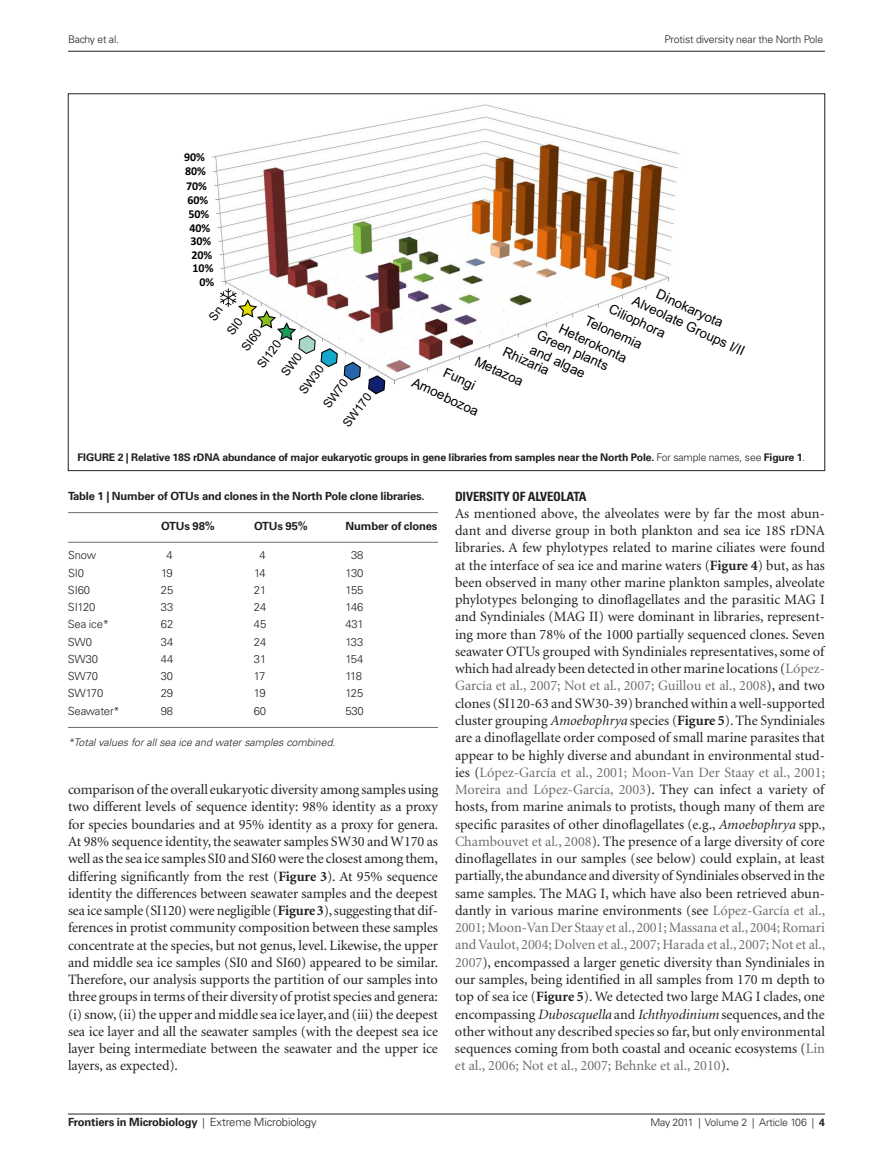
<style>
.page{position:relative;width:893px;height:1170px;background:#fff}
.page>*{position:absolute;margin:0;border:0;box-sizing:border-box;transform-origin:0 0}
.t1{font:14.25px/17.2px "Minion";letter-spacing:-.005em;color:#231f20;text-align:justify}
.t2{font:13.5px/15.1px "Arial";color:#000}
.t3{font:700 condensed 12.75px "Univers";letter-spacing:-.01em;color:#231f20}
.t4{font:700 12px "Calibri";letter-spacing:-.005em;color:#000}
.t5{font:12px "Arial";color:#000}
.t6{font:700 11.25px "Univers";letter-spacing:-.015em;color:#231f20}
.t7{font:300 11.25px "Univers";letter-spacing:-.015em;color:#231f20}
.t8{font:700 10.5px "Univers";letter-spacing:-.015em;color:#231f20}
.t9{font:300 10.5px "Univers";letter-spacing:-.015em;color:#231f20}
.t10{font:italic 300 10.5px "Univers";color:#231f20}
.s1{font-weight:300}
.s2{font-weight:700}
.s3{color:#6c6d70}
.s4{font-style:italic}
.s5{font-weight:300;font-size:10.5px}
</style>
<div class="page">
<hr style="left:68px;top:512px;width:370px;height:1px;background:#6c6d70">
<hr style="left:68px;top:542px;width:370px;height:1px;background:#6c6d70">
<hr style="left:68px;top:727px;width:370px;height:1px;background:#6c6d70">
<img style="left:212px;top:104px;width:467px;height:197px">
<hr style="left:68px;top:51px;width:757px;height:1px;background:#231f20">
<hr style="left:68px;top:1113px;width:757px;height:1px;background:#231f20">
<svg style="left:212px;top:213px;width:396px;height:181px"></svg>
<p class="t9" style="left:68px;top:33px;width:53px">Bachy et al.</p>
<p class="t9" style="left:664px;top:33px;width:160px">Protist diversity near the North Pole</p>
<p class="t4" style="left:184px;top:150px;width:22px">90%</p>
<p class="t4" style="left:185px;top:164px;width:22px">80%</p>
<p class="t4" style="left:186px;top:178px;width:22px">70%</p>
<p class="t4" style="left:187px;top:192px;width:22px">60%</p>
<p class="t4" style="left:188px;top:206px;width:22px">50%</p>
<p class="t4" style="left:189px;top:220px;width:22px">40%</p>
<p class="t4" style="left:190px;top:234px;width:22px">30%</p>
<p class="t4" style="left:192px;top:247px;width:22px">20%</p>
<p class="t4" style="left:193px;top:261px;width:22px">10%</p>
<p class="t4" style="left:200px;top:274px;width:16px">0%</p>
<p class="t5" style="left:238px;top:345px;width:26px;rotate:-53deg">SI60</p>
<p class="t5" style="left:254px;top:362px;width:33px;rotate:-53deg">SI120</p>
<p class="t5" style="left:296px;top:388px;width:34px;rotate:-53deg">SW30</p>
<p class="t5" style="left:320px;top:402px;width:34px;rotate:-53deg">SW70</p>
<p class="t5" style="left:339px;top:421px;width:41px;rotate:-53deg">SW170</p>
<p class="t2" style="left:660px;top:286px;width:74px;rotate:25deg">Dinokaryota</p>
<p class="t2" style="left:636px;top:293px;width:124px;rotate:25deg">Alveolate Groups I/II</p>
<p class="t2" style="left:613px;top:301px;width:62px;rotate:25deg">Ciliophora</p>
<p class="t2" style="left:589px;top:312px;width:63px;rotate:25deg">Telonemia</p>
<p class="t2" style="left:547px;top:313px;width:92px;text-indent:17px;rotate:25deg">Heterokonta<br>Green plants</p>
<p class="t2" style="left:507px;top:343px;width:51px;rotate:25deg">Rhizaria</p>
<p class="t2" style="left:534px;top:342px;width:61px;rotate:25deg">and algae</p>
<p class="t2" style="left:479px;top:353px;width:53px;rotate:25deg">Metazoa</p>
<p class="t2" style="left:447px;top:364px;width:35px;rotate:25deg">Fungi</p>
<p class="t2" style="left:416px;top:374px;width:74px;rotate:25deg">Amoebozoa</p>
<p class="t8" style="left:78px;top:451px;width:729px">Figure 2 | Relative 18S rDNA abundance of major eukaryotic groups in gene libraries from samples near the North Pole. <span class="s1">For sample names, see</span> Figure 1<span class="s1">.</span></p>
<p class="t6" style="left:68px;top:489px;width:358px">Table 1 | Number of OTUs and clones in the North Pole clone libraries.</p>
<p class="t6" style="left:161px;top:519px;width:55px">OTUs 98%</p>
<p class="t6" style="left:254px;top:519px;width:55px">OTUs 95%</p>
<p class="t6" style="left:346px;top:519px;width:94px">Number of clones</p>
<p class="t7" style="left:68px;top:548px;width:30px">Snow</p>
<p class="t7" style="left:166px;top:548px;width:8px">4</p>
<p class="t7" style="left:259px;top:548px;width:8px">4</p>
<p class="t7" style="left:351px;top:548px;width:14px">38</p>
<p class="t7" style="left:68px;top:565px;width:17px">SI0</p>
<p class="t7" style="left:161px;top:565px;width:13px">19</p>
<p class="t7" style="left:254px;top:565px;width:13px">14</p>
<p class="t7" style="left:345px;top:565px;width:19px">130</p>
<p class="t7" style="left:68px;top:583px;width:24px">SI60</p>
<p class="t7" style="left:161px;top:583px;width:14px">25</p>
<p class="t7" style="left:254px;top:583px;width:14px">21</p>
<p class="t7" style="left:345px;top:583px;width:19px">155</p>
<p class="t7" style="left:68px;top:600px;width:29px">SI120</p>
<p class="t7" style="left:161px;top:600px;width:14px">33</p>
<p class="t7" style="left:254px;top:600px;width:14px">24</p>
<p class="t7" style="left:345px;top:600px;width:19px">146</p>
<p class="t7" style="left:68px;top:617px;width:43px">Sea ice*</p>
<p class="t7" style="left:161px;top:617px;width:14px">62</p>
<p class="t7" style="left:254px;top:617px;width:14px">45</p>
<p class="t7" style="left:345px;top:617px;width:20px">431</p>
<p class="t7" style="left:68px;top:634px;width:26px">SW0</p>
<p class="t7" style="left:161px;top:634px;width:14px">34</p>
<p class="t7" style="left:254px;top:634px;width:14px">24</p>
<p class="t7" style="left:345px;top:634px;width:19px">133</p>
<p class="t7" style="left:68px;top:652px;width:32px">SW30</p>
<p class="t7" style="left:161px;top:652px;width:14px">44</p>
<p class="t7" style="left:254px;top:652px;width:14px">31</p>
<p class="t7" style="left:345px;top:652px;width:19px">154</p>
<p class="t7" style="left:68px;top:669px;width:32px">SW70</p>
<p class="t7" style="left:161px;top:669px;width:14px">30</p>
<p class="t7" style="left:254px;top:669px;width:13px">17</p>
<p class="t7" style="left:345px;top:669px;width:18px">118</p>
<p class="t7" style="left:68px;top:686px;width:37px">SW170</p>
<p class="t7" style="left:161px;top:686px;width:14px">29</p>
<p class="t7" style="left:254px;top:686px;width:13px">19</p>
<p class="t7" style="left:345px;top:686px;width:19px">125</p>
<p class="t7" style="left:68px;top:703px;width:54px">Seawater*</p>
<p class="t7" style="left:161px;top:703px;width:14px">98</p>
<p class="t7" style="left:254px;top:703px;width:14px">60</p>
<p class="t7" style="left:345px;top:703px;width:20px">530</p>
<p class="t10" style="left:68px;top:736px;width:269px">*Total values for all sea ice and water samples combined.</p>
<p class="t1" style="left:68px;top:781px;width:372px">comparison of the overall eukaryotic diversity among samples using two different levels of sequence identity: 98% identity as a proxy for species boundaries and at 95% identity as a proxy for genera.<br>At 98% sequence identity, the seawater samples SW30 and W170 as well as the sea ice samples SI0 and SI60 were the closest among them, differing significantly from the rest (<span class="s2">Figure 3</span>). At 95% sequence identity the differences between seawater samples and the deepest sea ice sample (SI120) were negligible (<span class="s2">Figure3</span>), suggesting that dif&shy;ferences in protist community composition between these samples concentrate at the species, but not genus, level. Likewise, the upper and middle sea ice samples (SI0 and SI60) appeared to be similar.<br>Therefore, our analysis supports the partition of our samples into three groups in terms of their diversity of protist species and genera: (i) snow, (ii) the upper and middle sea ice layer, and (iii) the deepest sea ice layer and all the seawater samples (with the deepest sea ice layer being intermediate between the seawater and the upper ice layers, as expected).</p>
<p class="t3" style="left:455px;top:488px;width:133px">DIVERSITY OF ALVEOLATA</p>
<p class="t1" style="left:455px;top:505px;width:372px">As mentioned above, the alveolates were by far the most abun&shy;dant and diverse group in both plankton and sea ice 18S rDNA libraries. A few phylotypes related to marine ciliates were found at the interface of sea ice and marine waters (<span class="s2">Figure 4</span>) but, as has been observed in many other marine plankton samples, alveolate phylotypes belonging to dinoflagellates and the parasitic MAG I and Syndiniales (MAG II) were dominant in libraries, represent&shy;ing more than 78% of the 1000 partially sequenced clones. Seven seawater OTUs grouped with Syndiniales representatives, some of which had already been detected in other marine locations (<span class="s3">López-García et al., 2007; Not et al., 2007; Guillou et al., 2008</span>), and two clones (SI120-63 and SW30-39) branched within a well-supported cluster grouping <span class="s4">Amoebophrya</span> species (<span class="s2">Figure 5</span>). The Syndiniales are a dinoflagellate order composed of small marine parasites that appear to be highly diverse and abundant in environmental stud&shy;ies (<span class="s3">López-García et al., 2001; Moon-Van Der Staay et al., 2001; Moreira and López-García, 2003</span>). They can infect a variety of hosts, from marine animals to protists, though many of them are specific parasites of other dinoflagellates (e.g., <span class="s4">Amoebophrya</span> spp., <span class="s3">Chambouvet et al., 2008</span>). The presence of a large diversity of core dinoflagellates in our samples (see below) could explain, at least partially, the abundance and diversity of Syndiniales observed in the same samples. The MAG I, which have also been retrieved abun&shy;dantly in various marine environments (see <span class="s3">López-García et al., 2001; Moon-Van Der Staay et al., 2001; Massana et al., 2004; Romari and Vaulot, 2004; Dolven et al., 2007; Harada et al., 2007; Not et al., 2007</span>), encompassed a larger genetic diversity than Syndiniales in our samples, being identified in all samples from 170 m depth to top of sea ice (<span class="s2">Figure 5</span>). We detected two large MAG I clades, one encompassing <span class="s4">Duboscquella</span> and <span class="s4">Ichthyodinium</span> sequences, and the other without any described species so far, but only environmental sequences coming from both coastal and oceanic ecosystems (<span class="s3">Lin et al., 2006; Not et al., 2007; Behnke et al., 2010</span>).</p>
<p class="t6" style="left:68px;top:1115px;width:250px">Frontiers in Microbiology <span class="s5">|</span> <span class="s1">Extreme Microbiology</span></p>
<p class="t9" style="left:650px;top:1115px;width:176px">May 2011 | Volume 2 | Article 106 | <span class="s2">4</span></p>
</div>
